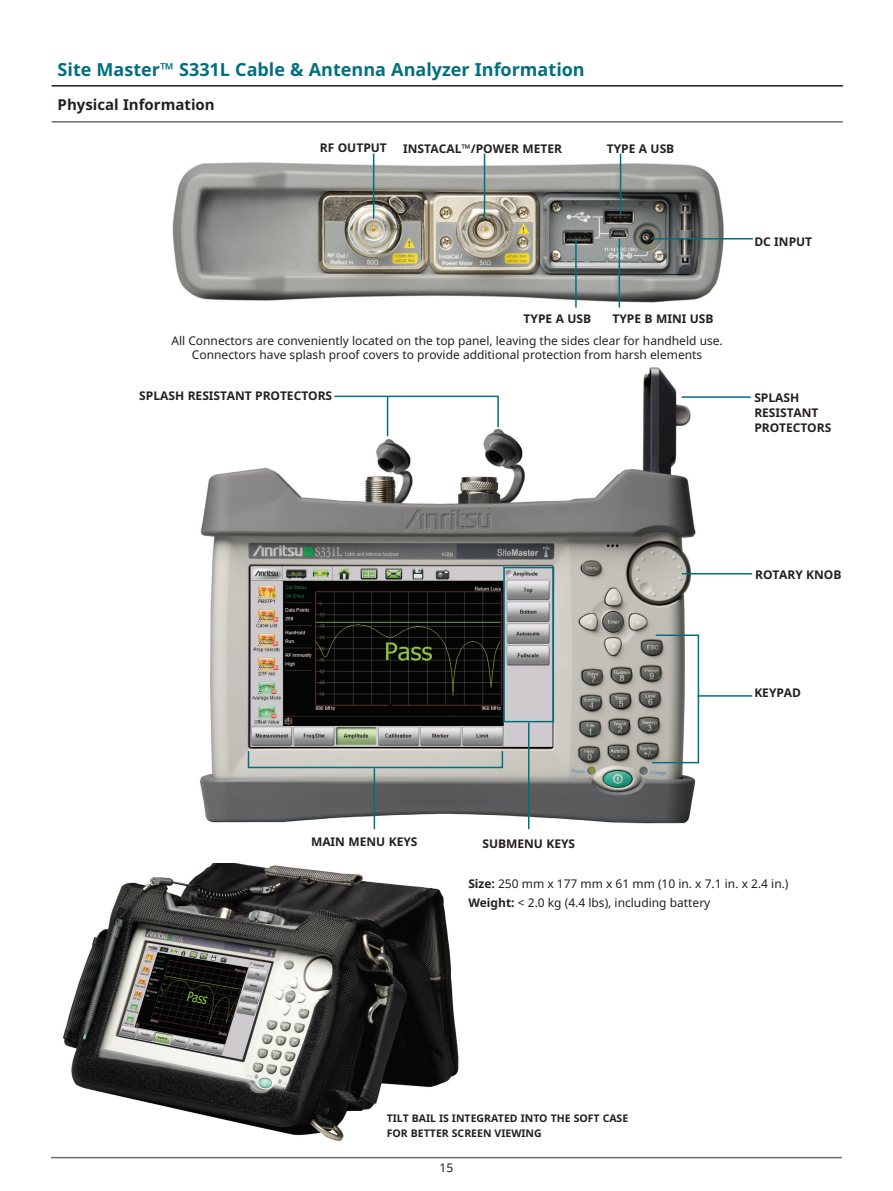
<style>
.page{position:relative;width:893px;height:1191px;background:#fff}
.page>*{position:absolute;margin:0;border:0;box-sizing:border-box;transform-origin:0 0}
.Masthead{font:700 18px "Noto Sans";color:#01707e}
.Table_1st_level_head{font:700 15px "Noto Sans";color:#231f20}
.Body_text{font:12px/14.4px "Noto Sans";color:#231f20;text-align:center}
.Callouts{font:700 12px/15px "Noto Sans";color:#231f20}
.Caption_Regular_Verd{font:700 10.5px/15px "Noto Sans";color:#231f20}
.s1{font-weight:700}
</style>
<div class="page">
<hr style="left:51px;top:1156px;width:791px;height:2px;background:#6c6d70">
<img style="left:62px;top:863px;width:397px;height:278px">
<hr style="left:52px;top:85px;width:791px;height:2px;background:#231f20">
<hr style="left:52px;top:121px;width:791px;height:2px;background:#6c6d70">
<img style="left:200px;top:367px;width:553px;height:463px">
<svg style="left:333px;top:395px;width:167px;height:33px"></svg>
<hr style="left:387px;top:396px;width:1px;height:40px;background:#01707e">
<hr style="left:682px;top:396px;width:69px;height:2px;background:#01707e">
<hr style="left:682px;top:573px;width:70px;height:1px;background:#01707e">
<hr style="left:698px;top:695px;width:54px;height:1px;background:#01707e">
<svg style="left:247px;top:749px;width:257px;height:20px;background:#c1c7c1"></svg>
<hr style="left:374px;top:768px;width:1px;height:61px;background:#01707e">
<div style="left:503px;top:567px;width:51px;height:155px;border:2px solid #01707e"></div>
<hr style="left:528px;top:722px;width:1px;height:107px;background:#01707e">
<svg style="left:651px;top:634px;width:49px;height:130px"></svg>
<img style="left:172px;top:153px;width:571px;height:155px">
<hr style="left:373px;top:153px;width:1px;height:66px;background:#01707e">
<hr style="left:484px;top:153px;width:1px;height:66px;background:#01707e">
<hr style="left:619px;top:239px;width:1px;height:68px;background:#01707e">
<hr style="left:575px;top:240px;width:2px;height:67px;background:#01707e">
<hr style="left:620px;top:153px;width:1px;height:62px;background:#01707e">
<hr style="left:651px;top:238px;width:102px;height:1px;background:#01707e">
<p class="Masthead" style="left:58px;top:57px;width:529px">Site Master™ S331L Cable &amp; Antenna Analyzer Information</p>
<p class="Table_1st_level_head" style="left:58px;top:94px;width:159px">Physical Information</p>
<p class="Callouts" style="left:320px;top:140px;width:69px">RF OUTPUT</p>
<p class="Callouts" style="left:403px;top:140px;width:161px">INSTACAL™/POWER METER</p>
<p class="Callouts" style="left:607px;top:140px;width:69px">TYPE A USB</p>
<p class="Callouts" style="left:524px;top:310px;width:69px">TYPE A USB</p>
<p class="Callouts" style="left:612px;top:310px;width:103px">TYPE B MINI USB</p>
<p class="Body_text" style="left:171px;top:333px;width:553px">All Connectors are conveniently located on the top panel, leaving the sides clear for handheld use.<br>Connectors have splash proof covers to provide additional protection from harsh elements</p>
<p class="Callouts" style="left:139px;top:388px;width:194px">SPLASH RESISTANT PROTECTORS</p>
<p class="Callouts" style="left:754px;top:234px;width:59px">DC INPUT</p>
<p class="Callouts" style="left:754px;top:389px;width:79px">SPLASH<br>RESISTANT<br>PROTECTORS</p>
<p class="Callouts" style="left:755px;top:566px;width:88px">ROTARY KNOB</p>
<p class="Callouts" style="left:754px;top:685px;width:48px">KEYPAD</p>
<p class="Callouts" style="left:311px;top:833px;width:108px">MAIN MENU KEYS</p>
<p class="Callouts" style="left:482px;top:836px;width:94px">SUBMENU KEYS</p>
<p class="Body_text" style="left:468px;top:876px;width:322px"><span class="s1">Size:</span> 250 mm x 177 mm x 61 mm (10 in. x 7.1 in. x 2.4 in.)</p>
<p class="Body_text" style="left:468px;top:895px;width:244px"><span class="s1">Weight:</span> &lt; 2.0 kg (4.4 lbs), including battery</p>
<p class="Caption_Regular_Verd" style="left:387px;top:1110px;width:243px">TILT BAIL IS INTEGRATED INTO THE SOFT CASE<br>FOR BETTER SCREEN VIEWING</p>
<p class="Body_text" style="left:440px;top:1160px;width:15px">15</p>
</div>
